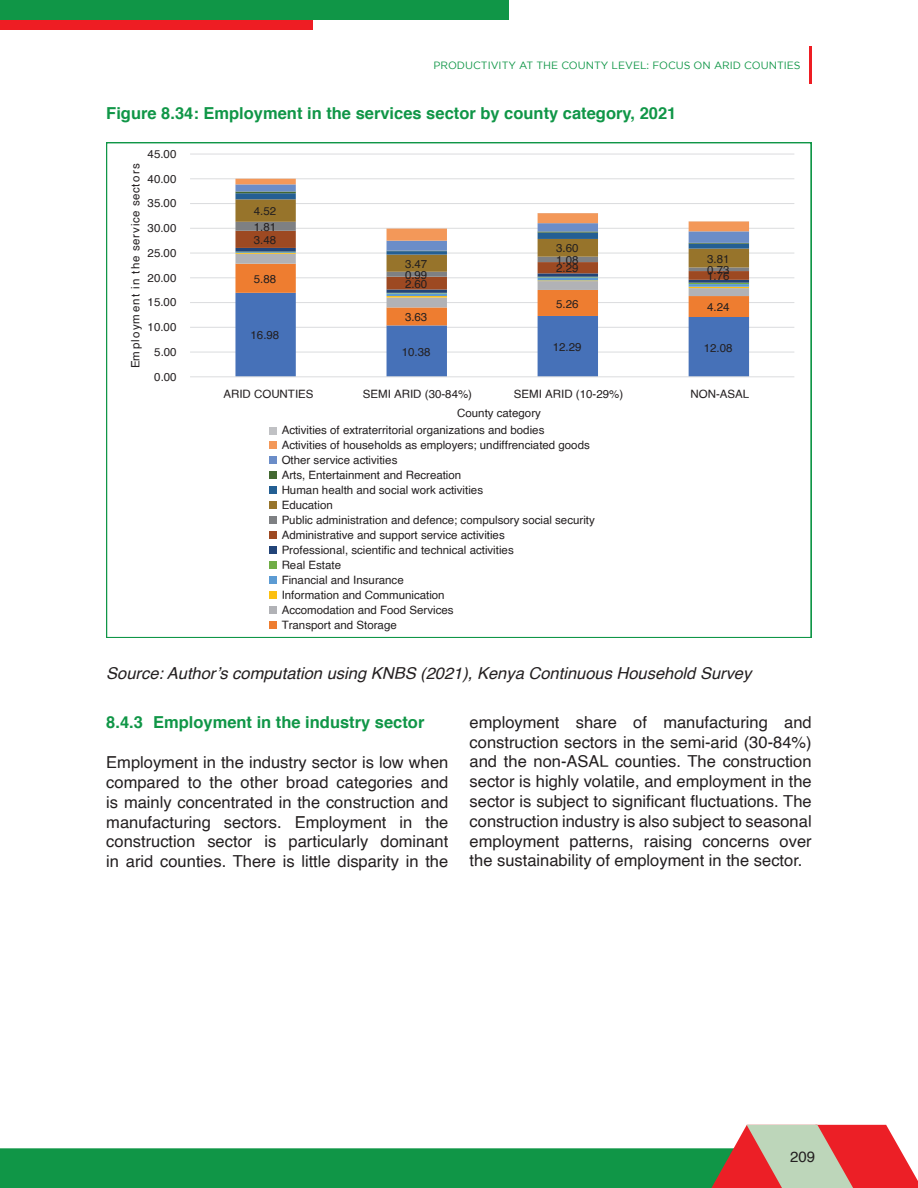
<style>
.page{position:relative;width:918px;height:1188px;background:#fff}
.page>*{position:absolute;margin:0;border:0;box-sizing:border-box;transform-origin:0 0}
.t1{font:16.5px/19.8px "Helvetica";color:#231f20;text-align:justify}
.t2{font:700 16.5px "Helvetica";color:#109647}
.t3{font:italic 16.5px "Helvetica";color:#231f20}
.t4{font:15px "Helvetica";color:#231f20}
.t5{font:11.55px/15px "Helvetica";color:#231f20}
.t6{font:10.5px "Gotham";color:#109647}
</style>
<div class="page">
<svg style="left:0;top:1125px;width:918px;height:63px"></svg>
<hr style="left:809px;top:46px;width:3px;height:38px;background:#ee1d23">
<div style="left:0;top:11px;width:313px;height:19px;background:#ee1d23"></div>
<div style="left:0;top:0;width:508px;height:19px;background:#109647"></div>
<svg style="left:106px;top:142px;width:705px;height:496px"></svg>
<p class="t6" style="left:433px;top:59px;width:369px">PRODUCTIVITY AT THE COUNTY LEVEL: FOCUS ON ARID COUNTIES</p>
<h1 class="t2" style="left:106px;top:100px;width:572px">Figure 8.34: Employment in the services sector by county category, 2021</h1>
<p class="t5" style="left:148px;top:147px;width:30px">45.00</p>
<p class="t5" style="left:128px;top:368px;width:207px;rotate:-90deg">E m p ol my e n t ni ht e es ec i vr es ot c sr</p>
<p class="t5" style="left:148px;top:171px;width:30px">40.00</p>
<p class="t5" style="left:148px;top:196px;width:30px">35.00</p>
<p class="t5" style="left:148px;top:221px;width:30px">30.00</p>
<p class="t5" style="left:148px;top:246px;width:30px">25.00</p>
<p class="t5" style="left:148px;top:270px;width:30px">20.00</p>
<p class="t5" style="left:148px;top:295px;width:30px">15.00</p>
<p class="t5" style="left:148px;top:320px;width:30px">10.00</p>
<p class="t5" style="left:154px;top:345px;width:24px">5.00</p>
<p class="t5" style="left:154px;top:369px;width:24px">0.00</p>
<p class="t5" style="left:254px;top:204px;width:24px">4.52</p>
<p class="t5" style="left:254px;top:220px;width:24px">1.81</p>
<p class="t5" style="left:254px;top:233px;width:24px">3.48</p>
<p class="t5" style="left:254px;top:272px;width:24px">5.88</p>
<p class="t5" style="left:251px;top:328px;width:30px">16.98</p>
<p class="t5" style="left:405px;top:257px;width:24px">3.47</p>
<p class="t5" style="left:405px;top:268px;width:24px">0.99</p>
<p class="t5" style="left:405px;top:277px;width:24px">2.60</p>
<p class="t5" style="left:405px;top:310px;width:24px">3.63</p>
<p class="t5" style="left:402px;top:345px;width:30px">10.38</p>
<p class="t5" style="left:556px;top:241px;width:24px">3.60</p>
<p class="t5" style="left:556px;top:253px;width:24px">1.08</p>
<p class="t5" style="left:556px;top:261px;width:24px">2.29</p>
<p class="t5" style="left:707px;top:251px;width:24px">3.81</p>
<p class="t5" style="left:707px;top:263px;width:24px">0.73</p>
<p class="t5" style="left:707px;top:269px;width:24px">1.76</p>
<p class="t5" style="left:556px;top:296px;width:24px">5.26</p>
<p class="t5" style="left:707px;top:300px;width:24px">4.24</p>
<p class="t5" style="left:553px;top:340px;width:30px">12.29</p>
<p class="t5" style="left:704px;top:340px;width:30px">12.08</p>
<p class="t5" style="left:223px;top:387px;width:92px">ARID COUNTIES</p>
<p class="t5" style="left:363px;top:387px;width:111px">SEMI ARID (30-84%)</p>
<p class="t5" style="left:514px;top:387px;width:111px">SEMI ARID (10-29%)</p>
<p class="t5" style="left:690px;top:387px;width:60px">NON-ASAL</p>
<p class="t5" style="left:282px;top:404px;width:264px;line-height:17.4px;text-indent:176px">County category<br>Activities of extraterritorial organizations and bodies</p>
<p class="t5" style="left:282px;top:438px;width:315px">Activities of households as employers; undiffrenciated goods Other service activities<br>Arts, Entertainment and Recreation<br>Human health and social work activities<br>Education<br>Public administration and defence; compulsory social security Administrative and support service activities<br>Professional, scientific and technical activities<br>Real Estate<br>Financial and Insurance<br>Information and Communication<br>Accomodation and Food Services<br>Transport and Storage</p>
<h1 class="t3" style="left:106px;top:660px;width:647px">Source: Author’s computation using KNBS (2021), Kenya Continuous Household Survey</h1>
<h1 class="t2" style="left:106px;top:709px;width:320px">8.4.3 Employment in the industry sector</h1>
<p class="t1" style="left:106px;top:753px;width:344px">Employment in the industry sector is low when compared to the other broad categories and is mainly concentrated in the construction and manufacturing sectors. Employment in the construction sector is particularly dominant in arid counties. There is little disparity in the</p>
<p class="t1" style="left:470px;top:713px;width:344px">employment share of manufacturing and construction sectors in the semi-arid (30-84%) and the non-ASAL counties. The construction sector is highly volatile, and employment in the sector is subject to significant fluctuations. The construction industry is also subject to seasonal employment patterns, raising concerns over the sustainability of employment in the sector.</p>
<p class="t4" style="left:790px;top:1145px;width:27px">209</p>
</div>
